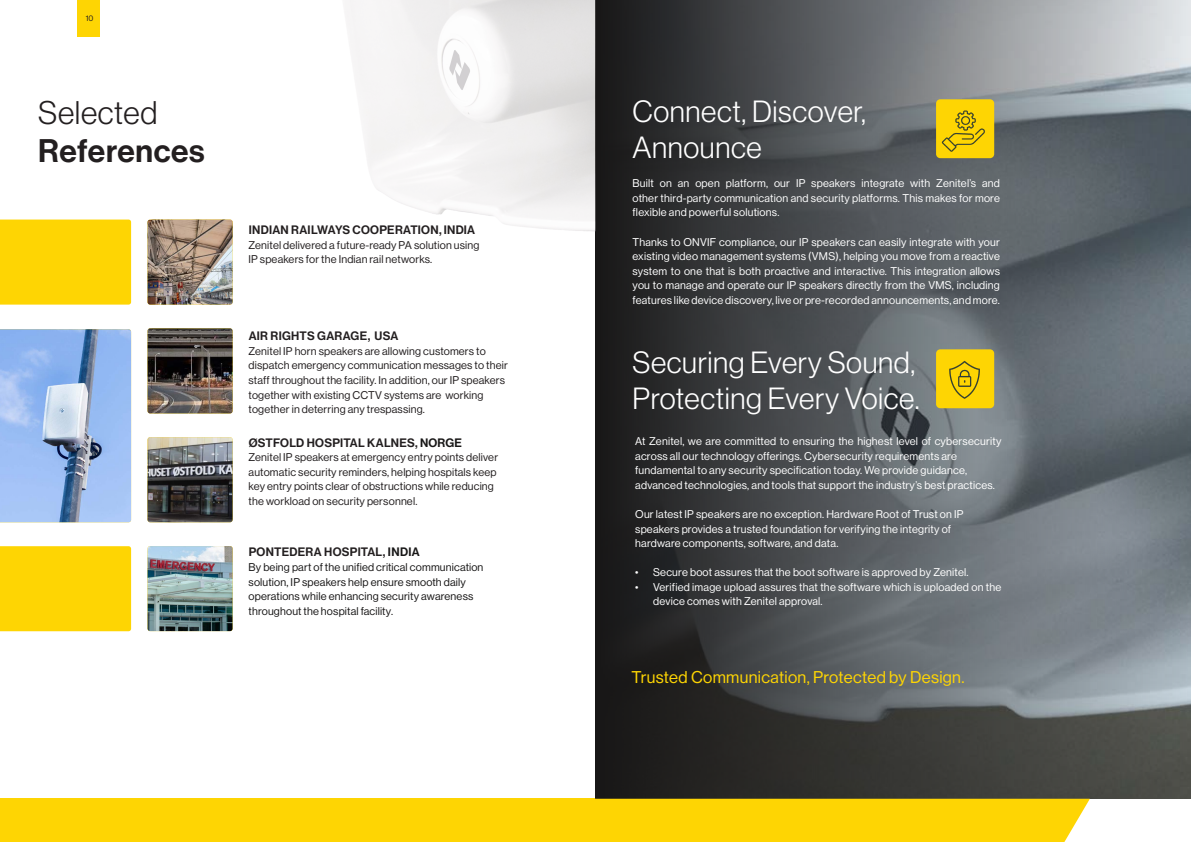
<style>
.page{position:relative;width:1191px;height:842px;background:#fff}
.page>*{position:absolute;margin:0;border:0;box-sizing:border-box;transform-origin:0 0}
.t1{font:32px "N Haas Grotesk DS Std 65 Md";letter-spacing:.02em;color:#231f20}
.t2{font:32px "N Haas Grotesk DS Std 45 Lt";letter-spacing:.02em;color:#231f20}
.t3{font:30px/36px "N Haas Grotesk DS Std 45 Lt";letter-spacing:.02em;color:#fff}
.t4{font:16.7px "N Haas Grotesk DS Std 55 Rg";letter-spacing:.02em;color:#fed503}
.t5{font:12px "N Haas Grotesk DS Std 65 Md";letter-spacing:.02em;color:#231f20}
.t6{font:11px/14.5px "N Haas Grotesk DS Std 55 Rg";letter-spacing:.02em;color:#fff}
.t7{font:11px/14.5px "N Haas Grotesk DS Std 55 Rg";letter-spacing:.015em;color:#231f20}
.t8{font:11px/14.5px "N Haas Grotesk DS Std 55 Rg";letter-spacing:.015em;color:#181717}
.t9{font:8px "N Haas Grotesk DS Std 55 Rg";color:#231f20}
.s1{color:#181717}
</style>
<div class="page">
<svg style="left:595px;top:0;width:596px;height:799px;background:#54585c"></svg>
<div style="left:0;top:799px;width:594px;height:43px;background:#fed503"></div>
<div style="left:594px;top:799px;width:496px;height:43px;background:#fed503"></div>
<img style="left:147px;top:546px;width:86px;height:85px">
<img style="left:147px;top:437px;width:86px;height:85px">
<div style="left:0;top:546px;width:131px;height:85px;background:#fed503"></div>
<div style="left:0;top:220px;width:131px;height:85px;background:#fed503"></div>
<img style="left:147px;top:328px;width:86px;height:85px">
<img style="left:147px;top:220px;width:86px;height:85px">
<img style="left:0;top:329px;width:131px;height:193px">
<div style="left:936px;top:349px;width:58px;height:59px;background:#fed503;border-radius:4px"></div>
<div style="left:936px;top:99px;width:58px;height:59px;background:#fed503;border-radius:4px"></div>
<img style="left:949px;top:360px;width:31px;height:39px">
<img style="left:941px;top:110px;width:44px;height:42px">
<div style="left:77px;top:0;width:23px;height:36px;background:#fed503"></div>
<p class="t9" style="left:86px;top:14px;width:9px">10</p>
<h1 class="t2" style="left:38px;top:94px;width:121px">Selected</h1>
<h1 class="t1" style="left:38px;top:132px;width:168px">References</h1>
<p class="t5" style="left:249px;top:223px;width:228px">INDIAN RAILWAYS COOPERATION, INDIA</p>
<p class="t7" style="left:248px;top:238px;width:232px">Zenitel delivered a future-ready PA solution using<br>IP speakers for the Indian rail networks.</p>
<p class="t5" style="left:249px;top:329px;width:151px">AIR RIGHTS GARAGE, USA</p>
<p class="t7" style="left:248px;top:344px;width:261px">Zenitel IP horn speakers are allowing customers to dispatch emergency communication messages to their staff throughout the facility. In addition, our IP speakers together with existing CCTV systems are working together in deterring any trespassing.</p>
<p class="t5" style="left:249px;top:436px;width:215px">ØSTFOLD HOSPITAL KALNES, <span class="s1">NORGE</span></p>
<p class="t7" style="left:248px;top:450px;width:251px">Zenitel IP speakers at emergency entry points deliver automatic security reminders, helping hospitals keep key entry points clear of obstructions while reducing the workload on security personnel.</p>
<p class="t5" style="left:249px;top:545px;width:173px">PONTEDERA HOSPITAL, <span class="s1">INDIA</span></p>
<p class="t8" style="left:248px;top:560px;width:236px">By being part of the unified critical communication solution, IP speakers help ensure smooth daily operations while enhancing security awareness throughout the hospital facility.</p>
<h2 class="t3" style="left:632px;top:94px;width:235px">Connect, Discover,<br>Announce</h2>
<p class="t6" style="left:632px;top:176px;width:369px;text-align:justify">Built on an open platform, our IP speakers integrate with Zenitel’s and other third-party communication and security platforms. This makes for more flexible and powerful solutions.</p>
<p class="t6" style="left:632px;top:234px;width:369px;text-align:justify">Thanks to ONVIF compliance, our IP speakers can easily integrate with your existing video management systems (VMS), helping you move from a reactive system to one that is both proactive and interactive. This integration allows you to manage and operate our IP speakers directly from the VMS, including features like device discovery, live or pre-recorded announcements, and more.</p>
<h2 class="t3" style="left:632px;top:345px;width:288px">Securing Every Sound,<br>Protecting Every Voice.</h2>
<p class="t6" style="left:635px;top:434px;width:368px">At Zenitel, we are committed to ensuring the highest level of cybersecurity across all our technology offerings. Cybersecurity requirements are fundamental to any security specification today. We provide guidance, advanced technologies, and tools that support the industry’s best practices.</p>
<p class="t6" style="left:635px;top:507px;width:330px">Our latest IP speakers are no exception. Hardware Root of Trust on IP speakers provides a trusted foundation for verifying the integrity of hardware components, software, and data.</p>
<p class="t6" style="left:635px;top:565px;width:335px">• Secure boot assures that the boot software is approved by Zenitel.</p>
<p class="t6" style="left:653px;top:580px;width:350px;text-indent:-18px">• Verified image upload assures that the software which is uploaded on the device comes with Zenitel approval.</p>
<h3 class="t4" style="left:631px;top:668px;width:334px">Trusted Communication, Protected by Design.</h3>
</div>
